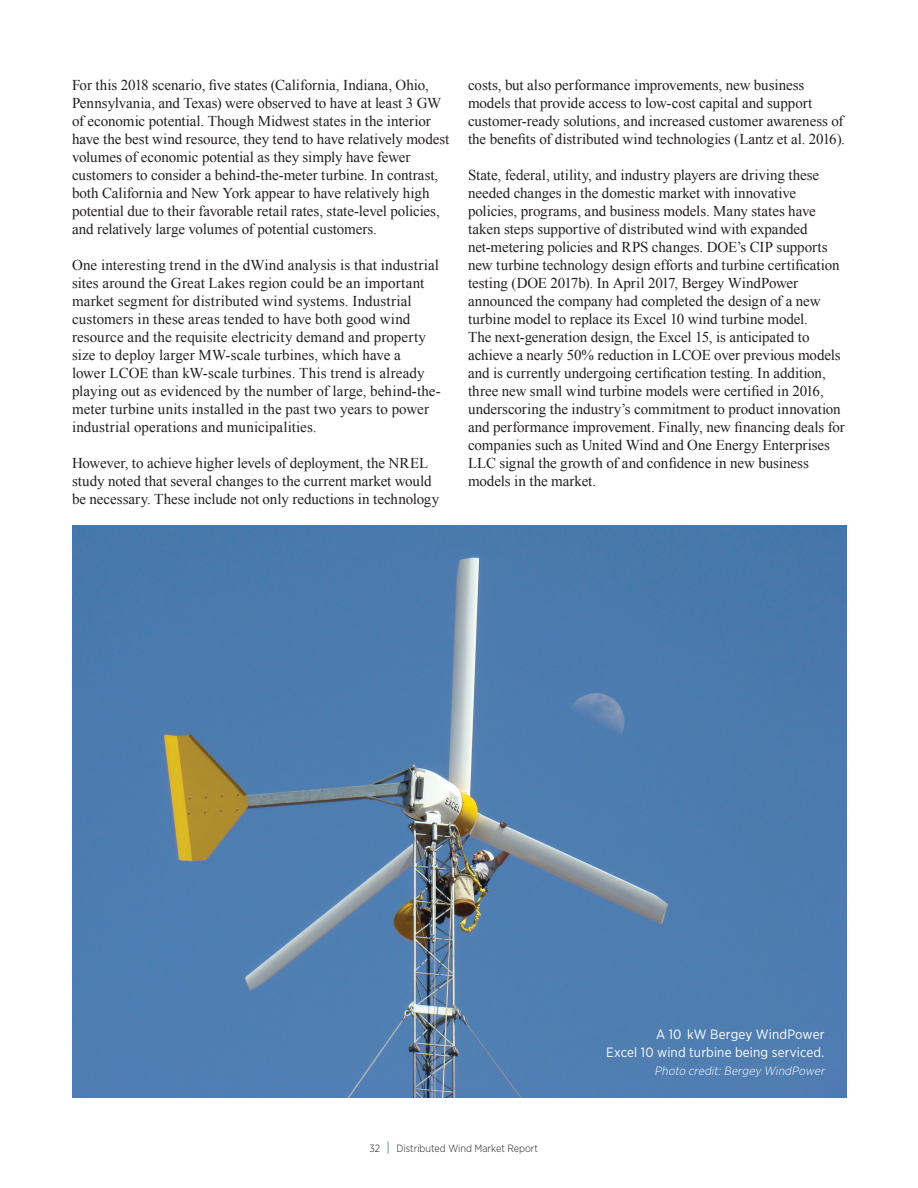
<style>
.page{position:relative;width:918px;height:1188px;background:#fff}
.page>*{position:absolute;margin:0;border:0;box-sizing:border-box;transform-origin:0 0}
.t1{font:15px/18px "Times New Roman";color:#231f20}
.t2{font:13.5px/18px "Gotham Narrow";letter-spacing:.01em;color:#fff;text-align:right}
.t3{font:italic 300 12px "Gotham Narrow";color:#fff}
.t4{font:300 10.5px "Gotham Narrow";color:#231f20}
.s1{font-size:13.5px;color:#005e82}
</style>
<div class="page">
<img style="left:72px;top:526px;width:774px;height:572px">
<p class="t1" style="left:72px;top:76px;width:358px">For this 2018 scenario, five states (California, Indiana, Ohio,</p>
<p class="t1" style="left:72px;top:94px;width:379px">Pennsylvania, and Texas) were observed to have at least 3 GW of economic potential. Though Midwest states in the interior have the best wind resource, they tend to have relatively modest volumes of economic potential as they simply have fewer customers to consider a behind-the-meter turbine. In contrast, both California and New York appear to have relatively high potential due to their favorable retail rates, state-level policies, and relatively large volumes of potential customers.</p>
<p class="t1" style="left:72px;top:256px;width:369px">One interesting trend in the dWind analysis is that industrial</p>
<p class="t1" style="left:72px;top:274px;width:356px">sites around the Great Lakes region could be an important market segment for distributed wind systems. Industrial customers in these areas tended to have both good wind resource and the requisite electricity demand and property size to deploy larger MW-scale turbines, which have a</p>
<p class="t1" style="left:72px;top:364px;width:354px">lower LCOE than kW-scale turbines. This trend is already</p>
<p class="t1" style="left:72px;top:382px;width:370px">playing out as evidenced by the number of large, behind-the&shy;meter turbine units installed in the past two years to power industrial operations and municipalities.</p>
<p class="t1" style="left:72px;top:454px;width:369px">However, to achieve higher levels of deployment, the NREL study noted that several changes to the current market would be necessary. These include not only reductions in technology</p>
<p class="t1" style="left:468px;top:76px;width:377px">costs, but also performance improvements, new business models that provide access to low-cost capital and support customer-ready solutions, and increased customer awareness of</p>
<p class="t1" style="left:468px;top:130px;width:379px">the benefits of distributed wind technologies (Lantz et al. 2016).</p>
<p class="t1" style="left:468px;top:166px;width:353px">State, federal, utility, and industry players are driving these needed changes in the domestic market with innovative policies, programs, and business models. Many states have taken steps supportive of distributed wind with expanded</p>
<p class="t1" style="left:468px;top:238px;width:373px">net-metering policies and RPS changes. DOE’s CIP supports new turbine technology design efforts and turbine certification testing (DOE 2017b). In April 2017, Bergey WindPower</p>
<p class="t1" style="left:468px;top:292px;width:354px">announced the company had completed the design of a new turbine model to replace its Excel 10 wind turbine model.<br>The next-generation design, the Excel 15, is anticipated to</p>
<p class="t1" style="left:468px;top:346px;width:378px">achieve a nearly 50% reduction in LCOE over previous models and is currently undergoing certification testing. In addition, three new small wind turbine models were certified in 2016, underscoring the industry’s commitment to product innovation and performance improvement. Finally, new financing deals for companies such as United Wind and One Energy Enterprises LLC signal the growth of and confidence in new business</p>
<p class="t1" style="left:468px;top:472px;width:130px">models in the market.</p>
<p class="t2" style="left:606px;top:1025px;width:220px">A 10 kW Bergey WindPower<br>Excel 10 wind turbine being serviced.</p>
<p class="t3" style="left:655px;top:1063px;width:174px">Photo credit:Bergey WindPower</p>
<p class="t4" style="left:370px;top:1142px;width:170px">32 <span class="s1">|</span> Distributed Wind Market Report</p>
</div>
